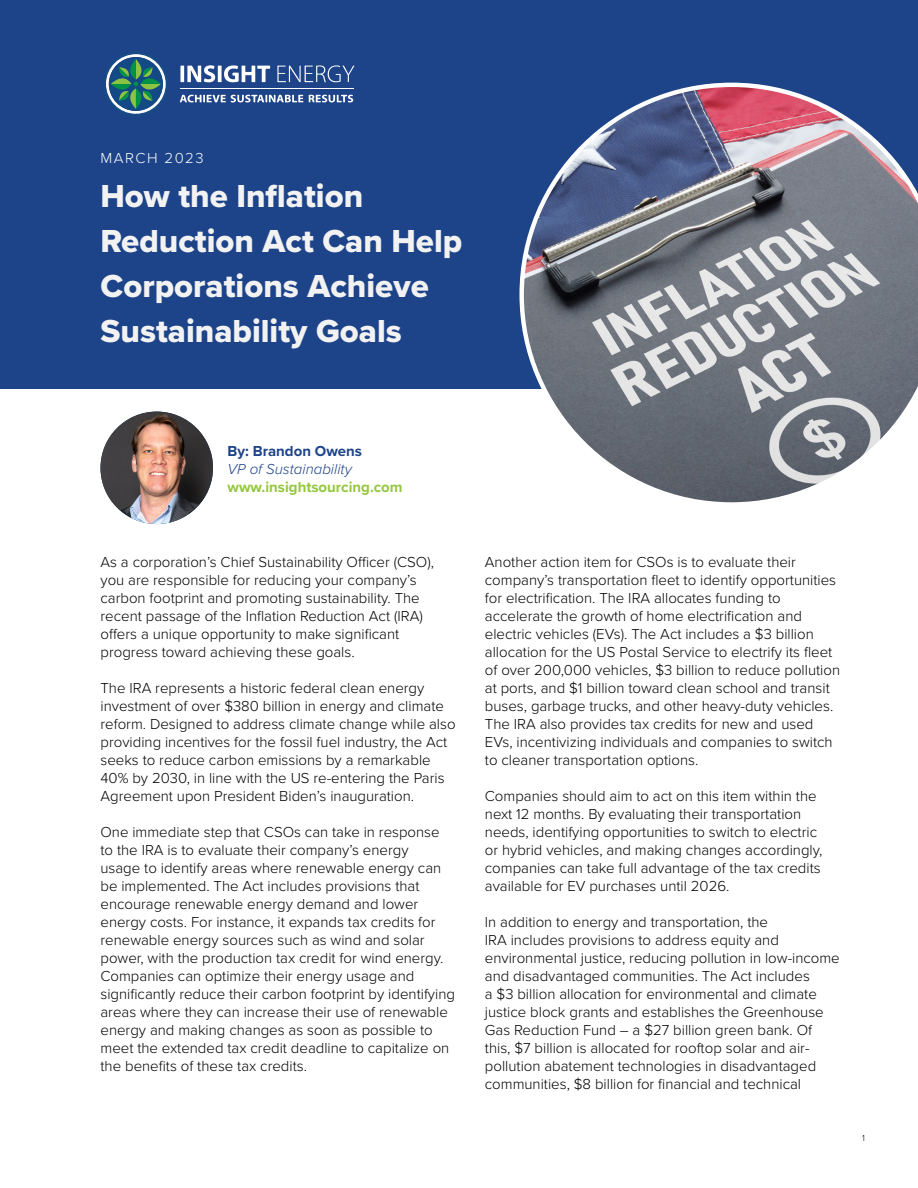
<style>
.page{position:relative;width:918px;height:1188px;background:#fff}
.page>*{position:absolute;margin:0;border:0;box-sizing:border-box;transform-origin:0 0}
.t1{font:33px/45px "Proxima Nova Extrabld";color:#f2f2f2}
.t2{font:300 15px/18px "Proxima Nova";color:#000}
.t3{font:700 15px "Proxima Nova";color:#94c83c}
.t4{font:italic 300 15px "Proxima Nova";color:#1d4389}
.t5{font:700 15px "Proxima Nova";color:#1d4389}
.t6{font:300 15px "Proxima Nova";letter-spacing:.1em;color:#fff}
.t7{font:300 9px "Proxima Nova";color:#000}
</style>
<div class="page">
<div style="left:0;top:0;width:918px;height:389px;background:#1d4389"></div>
<svg style="left:106px;top:54px;width:60px;height:60px"></svg>
<svg style="left:180px;top:65px;width:90px;height:18px"></svg>
<hr style="left:180px;top:88px;width:173px;height:1px;background:#fff">
<svg style="left:309px;top:95px;width:44px;height:8px"></svg>
<svg style="left:180px;top:94px;width:123px;height:9px"></svg>
<svg style="left:277px;top:65px;width:78px;height:18px"></svg>
<img style="left:100px;top:412px;width:113px;height:112px;border-radius:56px">
<svg style="left:519px;top:83px;width:399px;height:420px"></svg>
<p class="t6" style="left:100px;top:147px;width:105px">MARCH 2023</p>
<p class="t1" style="left:100px;top:173px;width:363px">How the Inflation<br>Reduction Act Can Help<br>Corporations Achieve<br>Sustainability Goals</p>
<p class="t5" style="left:228px;top:440px;width:136px">By: Brandon Owens</p>
<p class="t4" style="left:228px;top:458px;width:126px">VP of Sustainability</p>
<p class="t3" style="left:228px;top:476px;width:177px">www.insightsourcing.com</p>
<p class="t2" style="left:100px;top:552px;width:335px">As a corporation’s Chief Sustainability Officer (CSO), you are responsible for reducing your company’s carbon footprint and promoting sustainability. The recent passage of the Inflation Reduction Act (IRA) offers a unique opportunity to make significant progress toward achieving these goals.</p>
<p class="t2" style="left:100px;top:678px;width:357px">The IRA represents a historic federal clean energy investment of over $380 billion in energy and climate reform. Designed to address climate change while also providing incentives for the fossil fuel industry, the Act seeks to reduce carbon emissions by a remarkable 40% by 2030, in line with the US re-entering the Paris Agreement upon President Biden’s inauguration.</p>
<p class="t2" style="left:100px;top:822px;width:356px">One immediate step that CSOs can take in response to the IRA is to evaluate their company’s energy<br>usage to identify areas where renewable energy can be implemented. The Act includes provisions that encourage renewable energy demand and lower energy costs. For instance, it expands tax credits for renewable energy sources such as wind and solar power, with the production tax credit for wind energy.<br>Companies can optimize their energy usage and significantly reduce their carbon footprint by identifying areas where they can increase their use of renewable energy and making changes as soon as possible to meet the extended tax credit deadline to capitalize on the benefits of these tax credits.</p>
<p class="t2" style="left:485px;top:552px;width:357px">Another action item for CSOs is to evaluate their company’s transportation fleet to identify opportunities for electrification. The IRA allocates funding to accelerate the growth of home electrification and electric vehicles (EVs). The Act includes a $3 billion allocation for the US Postal Service to electrify its fleet of over 200,000 vehicles, $3 billion to reduce pollution at ports, and $1 billion toward clean school and transit buses, garbage trucks, and other heavy-duty vehicles.<br>The IRA also provides tax credits for new and used EVs, incentivizing individuals and companies to switch to cleaner transportation options.</p>
<p class="t2" style="left:485px;top:786px;width:339px">Companies should aim to act on this item within the next 12 months. By evaluating their transportation needs, identifying opportunities to switch to electric or hybrid vehicles, and making changes accordingly, companies can take full advantage of the tax credits available for EV purchases until 2026.</p>
<p class="t2" style="left:485px;top:912px;width:356px">In addition to energy and transportation, the<br>IRA includes provisions to address equity and environmental justice, reducing pollution in low-income and disadvantaged communities. The Act includes<br>a $3 billion allocation for environmental and climate justice block grants and establishes the Greenhouse Gas Reduction Fund – a $27 billion green bank. Of this, $7 billion is allocated for rooftop solar and air&shy;pollution abatement technologies in disadvantaged communities, $8 billion for financial and technical</p>
<p class="t7" style="left:862px;top:1132px;width:4px">1</p>
</div>
